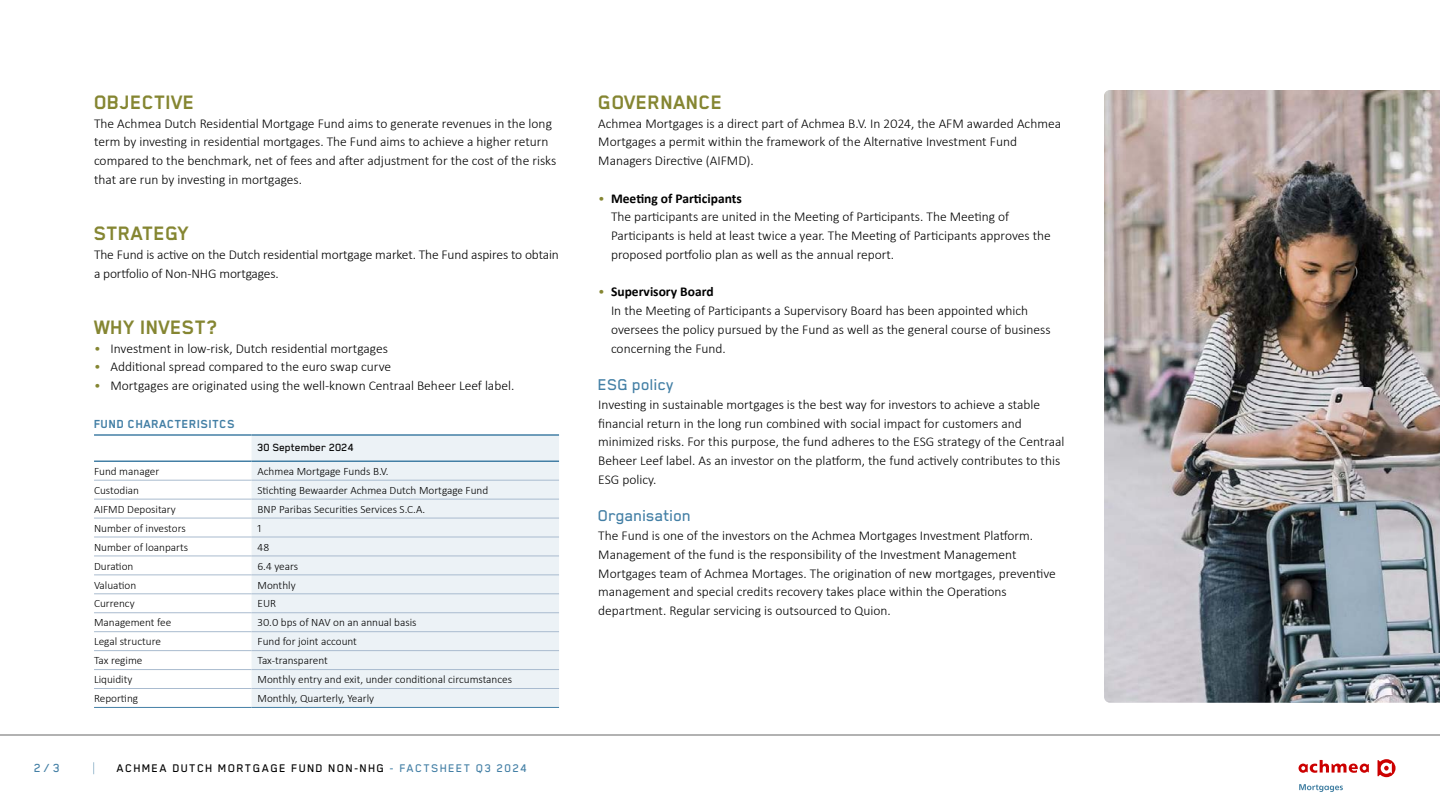
<style>
.page{position:relative;width:1440px;height:810px;background:#fff}
.page>*{position:absolute;margin:0;border:0;box-sizing:border-box;transform-origin:0 0}
.t1{font:700 22.5px "Blender Pro";color:#858632}
.t2{font:500 18px "Blender Pro";color:#437fa5}
.t3{font:300 13.5px/18.8px "Calibri";color:#000}
.t4{font:700 13.5px "Blender Pro";letter-spacing:.02em;color:#437fa5}
.t5{font:500 13.5px "Blender Pro";color:#437fa5}
.t6{font:500 12.75px "Blender Pro";letter-spacing:.1em;color:#000}
.t7{font:500 12px "Blender Pro";color:#000}
.t8{font:300 11.25px "Calibri";color:#000}
.s1{color:#858632}
.s2{color:#437fa5}
.s3{font-weight:700}
</style>
<div class="page">
<hr style="left:0;top:735px;width:1440px;height:1px;background:#666">
<svg style="left:93px;top:762px;width:1px;height:12px"></svg>
<svg style="left:1299px;top:759px;width:97px;height:18px"></svg>
<svg style="left:1299px;top:784px;width:44px;height:8px"></svg>
<div style="left:252px;top:436px;width:307px;height:271px;background:#ecf2f6"></div>
<hr style="left:94px;top:434px;width:158px;height:2px;background:#437fa5">
<hr style="left:252px;top:434px;width:307px;height:2px;background:#437fa5">
<hr style="left:94px;top:480px;width:158px;height:1px;background:#a9bbcf">
<hr style="left:252px;top:480px;width:307px;height:1px;background:#a9bbcf">
<hr style="left:94px;top:499px;width:158px;height:1px;background:#a9bbcf">
<hr style="left:252px;top:499px;width:307px;height:1px;background:#a9bbcf">
<hr style="left:94px;top:518px;width:158px;height:1px;background:#a9bbcf">
<hr style="left:252px;top:518px;width:307px;height:1px;background:#a9bbcf">
<hr style="left:94px;top:537px;width:158px;height:1px;background:#a9bbcf">
<hr style="left:252px;top:537px;width:307px;height:1px;background:#a9bbcf">
<hr style="left:94px;top:556px;width:158px;height:1px;background:#a9bbcf">
<hr style="left:252px;top:556px;width:307px;height:1px;background:#a9bbcf">
<hr style="left:94px;top:574px;width:158px;height:1px;background:#a9bbcf">
<hr style="left:252px;top:574px;width:307px;height:1px;background:#a9bbcf">
<hr style="left:94px;top:593px;width:158px;height:1px;background:#a9bbcf">
<hr style="left:252px;top:593px;width:307px;height:1px;background:#a9bbcf">
<hr style="left:94px;top:612px;width:158px;height:1px;background:#a9bbcf">
<hr style="left:252px;top:612px;width:307px;height:1px;background:#a9bbcf">
<hr style="left:94px;top:631px;width:158px;height:1px;background:#a9bbcf">
<hr style="left:252px;top:631px;width:307px;height:1px;background:#a9bbcf">
<hr style="left:94px;top:650px;width:158px;height:1px;background:#a9bbcf">
<hr style="left:252px;top:650px;width:307px;height:1px;background:#a9bbcf">
<hr style="left:94px;top:669px;width:158px;height:1px;background:#a9bbcf">
<hr style="left:252px;top:669px;width:307px;height:1px;background:#a9bbcf">
<hr style="left:94px;top:688px;width:158px;height:1px;background:#a9bbcf">
<hr style="left:252px;top:688px;width:307px;height:1px;background:#a9bbcf">
<hr style="left:94px;top:460px;width:158px;height:2px;background:#437fa5">
<hr style="left:252px;top:460px;width:307px;height:2px;background:#437fa5">
<hr style="left:94px;top:707px;width:158px;height:1px;background:#437fa5">
<hr style="left:252px;top:707px;width:307px;height:1px;background:#437fa5">
<img style="left:1104px;top:90px;width:336px;height:613px">
<h1 class="t1" style="left:94px;top:90px;width:102px">OBJECTIVE</h1>
<p class="t3" style="left:94px;top:114px;width:464px">The Achmea Dutch Residential Mortgage Fund aims to generate revenues in the long term by investing in residential mortgages. The Fund aims to achieve a higher return compared to the benchmark, net of fees and after adjustment for the cost of the risks that are run by investing in mortgages.</p>
<h1 class="t1" style="left:94px;top:221px;width:97px">STRATEGY</h1>
<p class="t3" style="left:94px;top:245px;width:466px">The Fund is active on the Dutch residential mortgage market. The Fund aspires to obtain a portfolio of Non-NHG mortgages.</p>
<h1 class="t1" style="left:94px;top:315px;width:124px">WHY INVEST?</h1>
<p class="t3" style="left:94px;top:339px;width:295px"><span class="s1">•</span> Investment in low-risk, Dutch residential mortgages</p>
<p class="t3" style="left:94px;top:357px;width:299px"><span class="s1">•</span> Additional spread compared to the euro swap curve</p>
<p class="t3" style="left:94px;top:376px;width:422px"><span class="s1">•</span> Mortgages are originated using the well-known Centraal Beheer Leef label.</p>
<p class="t4" style="left:94px;top:416px;width:143px">FUND CHARACTERISITCS</p>
<p class="t7" style="left:258px;top:441px;width:98px">30 September 2024</p>
<p class="t8" style="left:94px;top:464px;width:67px">Fund manager</p>
<p class="t8" style="left:258px;top:464px;width:133px">Achmea Mortgage Funds B.V.</p>
<p class="t8" style="left:94px;top:483px;width:47px">Custodian</p>
<p class="t8" style="left:258px;top:483px;width:232px">Stichting Bewaarder Achmea Dutch Mortgage Fund</p>
<p class="t8" style="left:94px;top:502px;width:83px">AIFMD Depositary</p>
<p class="t8" style="left:258px;top:502px;width:169px">BNP Paribas Securities Services S.C.A.</p>
<p class="t8" style="left:94px;top:521px;width:93px">Number of investors</p>
<p class="t8" style="left:258px;top:521px;width:5px">1</p>
<p class="t8" style="left:94px;top:540px;width:96px">Number of loanparts</p>
<p class="t8" style="left:258px;top:540px;width:13px">48</p>
<p class="t8" style="left:94px;top:559px;width:41px">Duration</p>
<p class="t8" style="left:258px;top:559px;width:42px">6.4 years</p>
<p class="t8" style="left:94px;top:578px;width:44px">Valuation</p>
<p class="t8" style="left:258px;top:578px;width:40px">Monthly</p>
<p class="t8" style="left:94px;top:597px;width:42px">Currency</p>
<p class="t8" style="left:258px;top:597px;width:20px">EUR</p>
<p class="t8" style="left:94px;top:616px;width:79px">Management fee</p>
<p class="t8" style="left:258px;top:616px;width:161px">30.0 bps of NAV on an annual basis</p>
<p class="t8" style="left:94px;top:635px;width:68px">Legal structure</p>
<p class="t8" style="left:258px;top:635px;width:101px">Fund for joint account</p>
<p class="t8" style="left:94px;top:654px;width:50px">Tax regime</p>
<p class="t8" style="left:258px;top:654px;width:72px">Tax-transparent</p>
<p class="t8" style="left:94px;top:672px;width:40px">Liquidity</p>
<p class="t8" style="left:258px;top:672px;width:256px">Monthly entry and exit, under conditional circumstances</p>
<p class="t8" style="left:94px;top:691px;width:46px">Reporting</p>
<p class="t8" style="left:258px;top:691px;width:118px">Monthly, Quarterly, Yearly</p>
<p class="t5" style="left:34px;top:761px;width:27px">2 / 3</p>
<p class="t6" style="left:117px;top:762px;width:412px">ACHMEA DUTCH MORTGAGE FUND NON-NHG <span class="s2">- FACTSHEET Q3 2024</span></p>
<h1 class="t1" style="left:598px;top:90px;width:126px">GOVERNANCE</h1>
<p class="t3" style="left:598px;top:114px;width:464px">Achmea Mortgages is a direct part of Achmea B.V. In 2024, the AFM awarded Achmea<br>Mortgages a permit within the framework of the Alternative Investment Fund<br>Managers Directive (AIFMD).</p>
<p class="t3" style="left:611px;top:189px;width:441px;text-indent:-13px"><span class="s1">•</span> <span class="s3">Meeting of Participants<br></span>The participants are united in the Meeting of Participants. The Meeting of Participants is held at least twice a year. The Meeting of Participants approves the proposed portfolio plan as well as the annual report.</p>
<p class="t3" style="left:611px;top:282px;width:441px;text-indent:-13px"><span class="s1">•</span> <span class="s3">Supervisory Board<br></span>In the Meeting of Participants a Supervisory Board has been appointed which oversees the policy pursued by the Fund as well as the general course of business concerning the Fund.</p>
<h2 class="t2" style="left:598px;top:375px;width:78px">ESG policy</h2>
<p class="t3" style="left:598px;top:395px;width:468px">Investing in sustainable mortgages is the best way for investors to achieve a stable financial return in the long run combined with social impact for customers and minimized risks. For this purpose, the fund adheres to the ESG strategy of the Centraal Beheer Leef label. As an investor on the platform, the fund actively contributes to this ESG policy.</p>
<h2 class="t2" style="left:598px;top:506px;width:95px">Organisation</h2>
<p class="t3" style="left:598px;top:526px;width:459px">The Fund is one of the investors on the Achmea Mortgages Investment Platform.<br>Management of the fund is the responsibility of the Investment Management Mortgages team of Achmea Mortages. The origination of new mortgages, preventive management and special credits recovery takes place within the Operations department. Regular servicing is outsourced to Quion.</p>
</div>
